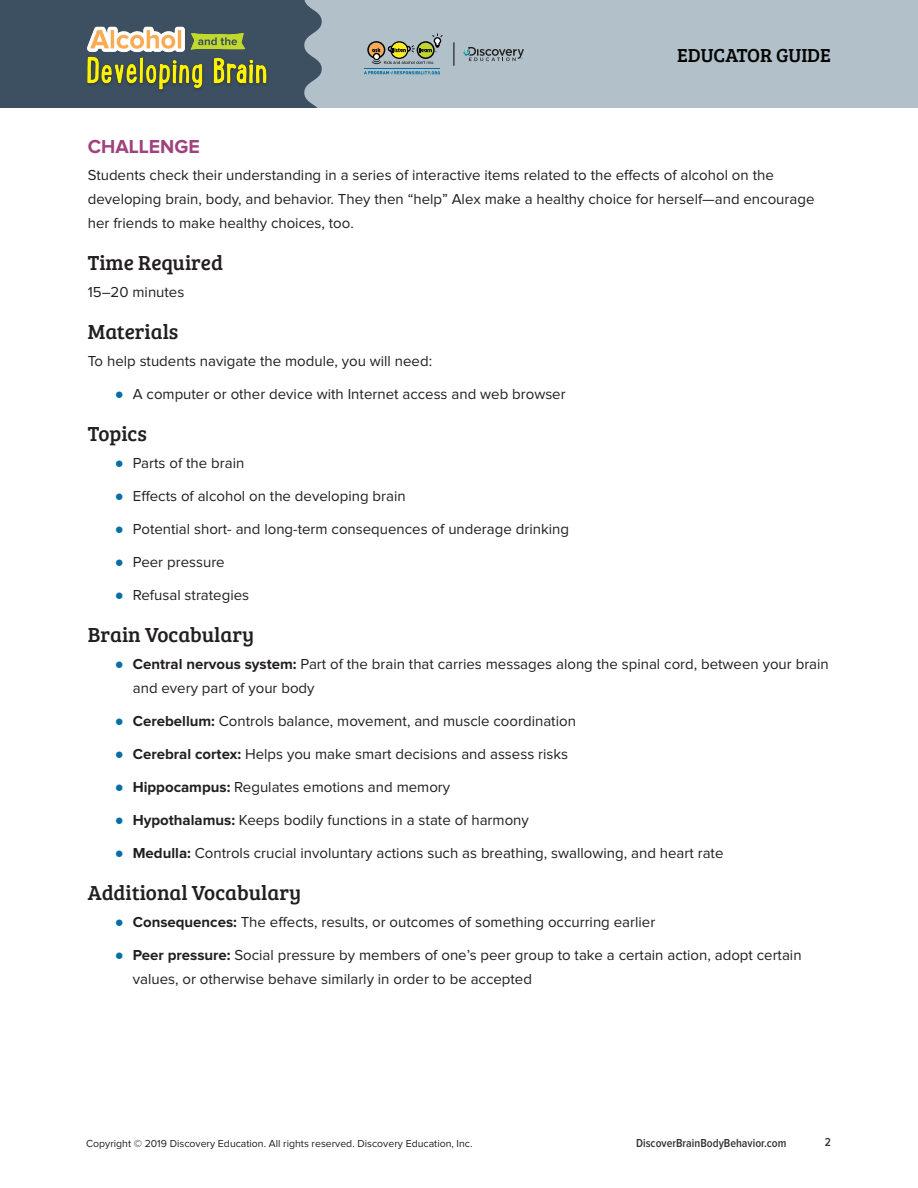
<style>
.page{position:relative;width:918px;height:1188px;background:#fff}
.page>*{position:absolute;margin:0;border:0;box-sizing:border-box;transform-origin:0 0}
.Subhead_1{font:21px "Bree Serif";color:#231f20}
.t1{font:19.5px "Bree Serif";color:#040503}
.Prepare_Learn_Challe{font:700 19.5px "Proxima Nova";color:#9f427e}
.Body{font:15px/24px "Proxima Nova";color:#231f20}
.Body_less_space{font:15px "Proxima Nova";color:#231f20}
.t2{font:600 12px "Proxima Nova Cond";color:#343333}
.t3{font:10.5px "Proxima Nova";color:#231f20}
.s1{font-family:"Arial";color:#056ea3}
.s2{font-weight:700}
</style>
<div class="page">
<div style="left:304px;top:0;width:614px;height:108px;background:#b1c0c9"></div>
<div style="left:0;top:0;width:322px;height:108px;background:#3d5062"></div>
<img style="left:87px;top:27px;width:183px;height:66px">
<svg style="left:463px;top:47px;width:61px;height:14px"></svg>
<svg style="left:454px;top:42px;width:1px;height:24px"></svg>
<svg style="left:367px;top:33px;width:76px;height:32px"></svg>
<svg style="left:364px;top:71px;width:76px;height:4px"></svg>
<hr style="left:364px;top:68px;width:76px;height:1px;background:#046ea2">
<h2 class="t1" style="left:677px;top:41px;width:155px">EDUCATOR GUIDE</h2>
<p class="Prepare_Learn_Challe" style="left:88px;top:138px;width:114px">CHALLENGE</p>
<p class="Body" style="left:88px;top:164px;width:728px">Students check their understanding in a series of interactive items related to the effects of alcohol on the developing brain, body, and behavior. They then “help” Alex make a healthy choice for herself—and encourage her friends to make healthy choices, too.</p>
<p class="Subhead_1" style="left:88px;top:247px;width:137px">Time Required</p>
<p class="Body" style="left:88px;top:281px;width:98px">15–20 minutes</p>
<p class="Subhead_1" style="left:88px;top:316px;width:92px">Materials</p>
<p class="Body_less_space" style="left:88px;top:354px;width:346px">To help students navigate the module, you will need:</p>
<p class="Body" style="left:115px;top:383px;width:452px"><span class="s1">●</span> A computer or other device with Internet access and web browser</p>
<p class="Subhead_1" style="left:88px;top:418px;width:61px">Topics</p>
<p class="Body" style="left:115px;top:452px;width:131px"><span class="s1">●</span> Parts of the brain</p>
<p class="Body" style="left:115px;top:485px;width:292px"><span class="s1">●</span> Effects of alcohol on the developing brain</p>
<p class="Body" style="left:115px;top:518px;width:456px"><span class="s1">●</span> Potential short- and long-term consequences of underage drinking</p>
<p class="Body" style="left:115px;top:551px;width:111px"><span class="s1">●</span> Peer pressure</p>
<p class="Body" style="left:115px;top:584px;width:136px"><span class="s1">●</span> Refusal strategies</p>
<p class="Subhead_1" style="left:88px;top:619px;width:168px">Brain Vocabulary</p>
<p class="Body" style="left:133px;top:653px;width:698px;text-indent:-18px"><span class="s1">●</span> <span class="s2">Central nervous system:</span> Part of the brain that carries messages along the spinal cord, between your brain and every part of your body</p>
<p class="Body" style="left:115px;top:710px;width:463px"><span class="s1">●</span> <span class="s2">Cerebellum:</span> Controls balance, movement, and muscle coordination</p>
<p class="Body" style="left:115px;top:743px;width:455px"><span class="s1">●</span> <span class="s2">Cerebral cortex:</span> Helps you make smart decisions and assess risks</p>
<p class="Body" style="left:115px;top:776px;width:337px"><span class="s1">●</span> <span class="s2">Hippocampus:</span> Regulates emotions and memory</p>
<p class="Body" style="left:115px;top:809px;width:416px"><span class="s1">●</span> <span class="s2">Hypothalamus:</span> Keeps bodily functions in a state of harmony</p>
<p class="Body" style="left:115px;top:842px;width:610px"><span class="s1">●</span> <span class="s2">Medulla:</span> Controls crucial involuntary actions such as breathing, swallowing, and heart rate</p>
<p class="Subhead_1" style="left:88px;top:877px;width:215px">Additional Vocabulary</p>
<p class="Body" style="left:115px;top:911px;width:542px"><span class="s1">●</span> <span class="s2">Consequences:</span> The effects, results, or outcomes of something occurring earlier</p>
<p class="Body" style="left:133px;top:944px;width:670px;text-indent:-18px"><span class="s1">●</span> <span class="s2">Peer pressure:</span> Social pressure by members of one’s peer group to take a certain action, adopt certain values, or otherwise behave similarly in order to be accepted</p>
<p class="t3" style="left:86px;top:1139px;width:388px">Copyright © 2019 Discovery Education. All rights reserved. Discovery Education, Inc.</p>
<p class="t2" style="left:636px;top:1138px;width:152px">DiscoverBrainBodyBehavior.com</p>
<p class="t2" style="left:825px;top:1137px;width:8px">2</p>
</div>
